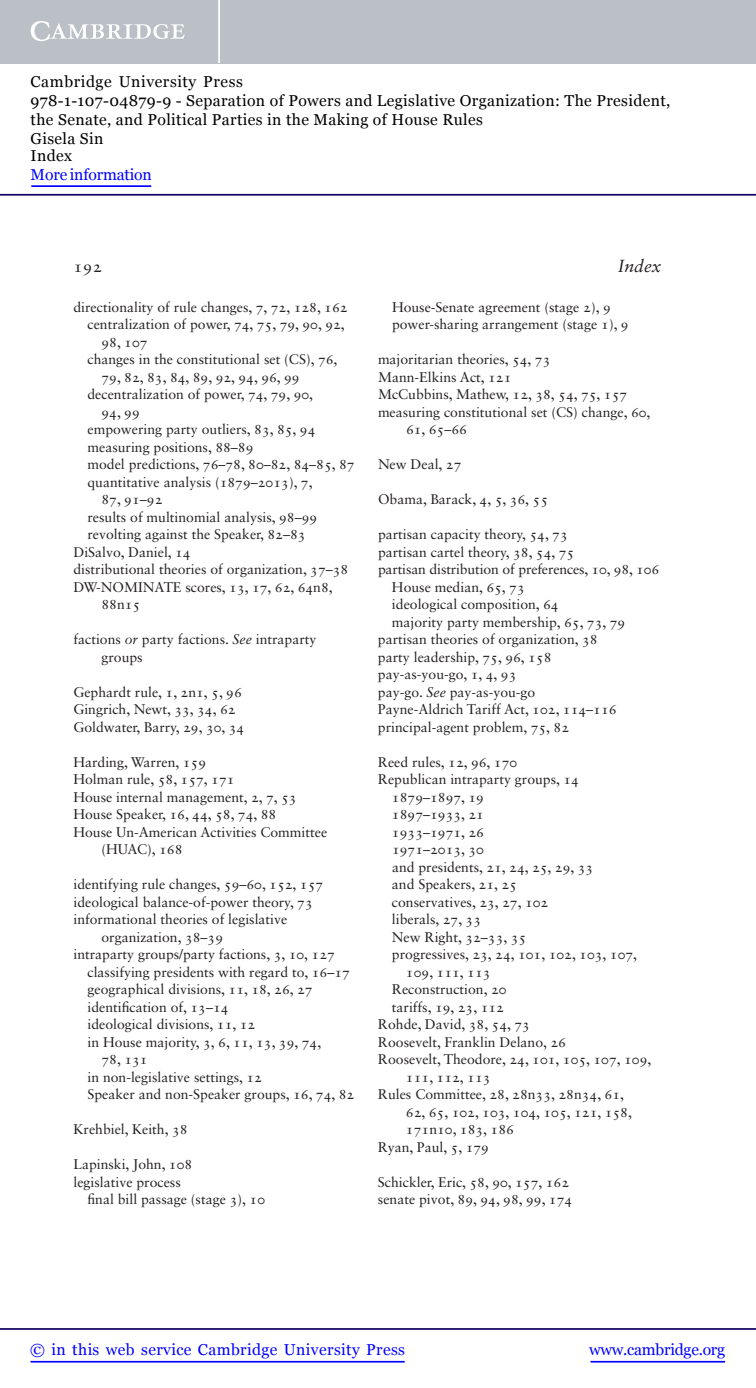
<style>
.page{position:relative;width:756px;height:1388px;background:#fff}
.page>*{position:absolute;margin:0;border:0;box-sizing:border-box;transform-origin:0 0}
.t1{font:italic 17.5px "Sabon LT Std";color:#231f20}
.t2{font:16.62px "Sabon LT Std";color:#231f20}
.t3{font:15.75px/18.6px "Georgia";letter-spacing:.025em;color:#000}
.t4{font:15.75px "Georgia";letter-spacing:.025em;color:#00f}
.t5{font:15.75px "Georgia";letter-spacing:-.015em;color:#00f}
.t6{font:15.75px "Georgia";letter-spacing:-.01em;color:#00f}
.t7{font:14px/17.5px "Sabon LT Std";color:#231f20}
.s1{font-style:italic}
</style>
<div class="page">
<hr style="left:591px;top:1361px;width:134px;height:1px;background:#00f">
<hr style="left:0;top:1328px;width:756px;height:2px;background:#150666">
<hr style="left:31px;top:1361px;width:374px;height:1px;background:#00f">
<div style="left:0;top:0;width:756px;height:63px;background:#bac0c6"></div>
<svg style="left:31px;top:21px;width:154px;height:20px"></svg>
<hr style="left:218px;top:0;width:2px;height:63px;background:#fff">
<hr style="left:0;top:194px;width:756px;height:2px;background:#150666">
<hr style="left:31px;top:185px;width:120px;height:2px;background:#00f">
<p class="t3" style="left:31px;top:73px;width:641px">Cambridge University Press<br>978-1-107-04879-9 - Separation of Powers and Legislative Organization: The President, the Senate, and Political Parties in the Making of House Rules<br>Gisela Sin<br>Index</p>
<p class="t6" style="left:31px;top:165px;width:123px">More information</p>
<p class="t2" style="left:74px;top:260px;width:30px">192</p>
<p class="t1" style="left:618px;top:259px;width:45px">Index</p>
<p class="t7" style="left:74px;top:299px;width:276px">directionality of rule changes, 7 , 72 , 128 , 162</p>
<p class="t7" style="left:88px;top:317px;width:259px">centralization of power, 74 , 75 , 79 , 90 , 92 ,</p>
<p class="t7" style="left:101px;top:334px;width:48px">98 , 107</p>
<p class="t7" style="left:87px;top:352px;width:251px">changes in the constitutional set (CS), 76 ,</p>
<p class="t7" style="left:101px;top:369px;width:200px">79 , 82 , 83 , 84 , 89 , 92 , 94 , 96 , 99</p>
<p class="t7" style="left:87px;top:387px;width:227px">decentralization of power, 74 , 79 , 90 ,</p>
<p class="t7" style="left:101px;top:404px;width:40px">94 , 99</p>
<p class="t7" style="left:87px;top:422px;width:229px">empowering party outliers, 83 , 85 , 94</p>
<p class="t7" style="left:87px;top:439px;width:167px">measuring positions, 88–89</p>
<p class="t7" style="left:87px;top:457px;width:269px">model predictions, 76–78 , 80–82 , 84–85 , 87</p>
<p class="t7" style="left:87px;top:474px;width:227px">quantitative analysis (1879–2013), 7 ,</p>
<p class="t7" style="left:101px;top:492px;width:62px">87 , 91–92</p>
<p class="t7" style="left:88px;top:509px;width:231px">results of multinomial analysis, 98–99</p>
<p class="t7" style="left:88px;top:527px;width:220px">revolting against the Speaker, 82–83</p>
<p class="t7" style="left:74px;top:544px;width:119px">DiSalvo, Daniel, 14</p>
<p class="t7" style="left:74px;top:562px;width:276px">distributional theories of organization, 37–38</p>
<p class="t7" style="left:74px;top:579px;width:261px">DW-NOMINATE scores, 13 , 17 , 62 , 64n8 ,</p>
<p class="t7" style="left:101px;top:597px;width:40px">88n15</p>
<p class="t7" style="left:102px;top:632px;width:216px;text-indent:-28px">factions <span class="s1">or</span> party factions. <span class="s1">See</span> intraparty groups</p>
<p class="t7" style="left:74px;top:684px;width:172px">Gephardt rule, 1 , 2n1 , 5 , 96<br>Gingrich, Newt, 33 , 34 , 62<br>Goldwater, Barry, 29 , 30 , 34</p>
<p class="t7" style="left:74px;top:754px;width:134px">Harding, Warren, 159</p>
<p class="t7" style="left:74px;top:772px;width:163px">Holman rule, 58 , 157 , 171</p>
<p class="t7" style="left:74px;top:789px;width:225px">House internal management, 2 , 7 , 53</p>
<p class="t7" style="left:74px;top:807px;width:204px">House Speaker, 16 , 44 , 58 , 74 , 88</p>
<p class="t7" style="left:73px;top:824px;width:255px">House Un-American Activities Committee</p>
<p class="t7" style="left:101px;top:842px;width:82px">(HUAC), 168</p>
<p class="t7" style="left:73px;top:877px;width:251px">identifying rule changes, 59–60 , 152 , 157</p>
<p class="t7" style="left:73px;top:894px;width:241px">ideological balance-of-power theory, 73</p>
<p class="t7" style="left:73px;top:912px;width:215px">informational theories of legislative</p>
<p class="t7" style="left:101px;top:929px;width:123px">organization, 38–39</p>
<p class="t7" style="left:73px;top:947px;width:263px">intraparty groups/party factions, 3 , 10 , 127</p>
<p class="t7" style="left:87px;top:964px;width:264px">classifying presidents with regard to, 16–17</p>
<p class="t7" style="left:87px;top:982px;width:227px">geographical divisions, 11 , 18 , 26 , 27</p>
<p class="t7" style="left:87px;top:999px;width:143px">identification of, 13–14</p>
<p class="t7" style="left:87px;top:1017px;width:169px">ideological divisions, 11 , 12</p>
<p class="t7" style="left:87px;top:1034px;width:235px">in House majority, 3 , 6 , 11 , 13 , 39 , 74 ,</p>
<p class="t7" style="left:101px;top:1052px;width:48px">78 , 131</p>
<p class="t7" style="left:87px;top:1069px;width:176px">in non-legislative settings, 12</p>
<p class="t7" style="left:87px;top:1087px;width:268px">Speaker and non-Speaker groups, 16 , 74 , 82</p>
<p class="t7" style="left:74px;top:1122px;width:116px">Krehbiel, Keith, 38</p>
<p class="t7" style="left:74px;top:1157px;width:120px">Lapinski, John, 108</p>
<p class="t7" style="left:74px;top:1174px;width:109px">legislative process</p>
<p class="t7" style="left:88px;top:1192px;width:179px">final bill passage (stage 3), 10</p>
<p class="t7" style="left:392px;top:299px;width:238px">House-Senate agreement (stage 2), 9 power-sharing arrangement (stage 1), 9</p>
<p class="t7" style="left:378px;top:352px;width:174px">majoritarian theories, 54 , 73</p>
<p class="t7" style="left:378px;top:369px;width:135px">Mann-Elkins Act, 121</p>
<p class="t7" style="left:378px;top:387px;width:251px">McCubbins, Mathew, 12 , 38 , 54 , 75 , 157</p>
<p class="t7" style="left:378px;top:404px;width:274px">measuring constitutional set (CS) change, 60 ,</p>
<p class="t7" style="left:406px;top:422px;width:62px">61 , 65–66</p>
<p class="t7" style="left:378px;top:457px;width:85px">New Deal, 27</p>
<p class="t7" style="left:378px;top:492px;width:172px">Obama, Barack, 4 , 5 , 36 , 55</p>
<p class="t7" style="left:378px;top:527px;width:191px">partisan capacity theory, 54 , 73</p>
<p class="t7" style="left:378px;top:544px;width:198px">partisan cartel theory, 38 , 54 , 75</p>
<p class="t7" style="left:378px;top:562px;width:283px">partisan distribution of preferences, 10 , 98 , 106</p>
<p class="t7" style="left:392px;top:579px;width:134px">House median, 65 , 73</p>
<p class="t7" style="left:392px;top:597px;width:168px">ideological composition, 64</p>
<p class="t7" style="left:392px;top:614px;width:235px">majority party membership, 65 , 73 , 79</p>
<p class="t7" style="left:378px;top:632px;width:221px">partisan theories of organization, 38</p>
<p class="t7" style="left:378px;top:649px;width:175px">party leadership, 75 , 96 , 158</p>
<p class="t7" style="left:378px;top:667px;width:140px">pay-as-you-go, 1 , 4 , 93</p>
<p class="t7" style="left:378px;top:684px;width:159px">pay-go. <span class="s1">See</span> pay-as-you-go</p>
<p class="t7" style="left:378px;top:702px;width:240px">Payne-Aldrich Tariff Act, 102 , 114–116</p>
<p class="t7" style="left:378px;top:719px;width:193px">principal-agent problem, 75 , 82</p>
<p class="t7" style="left:378px;top:754px;width:141px">Reed rules, 12 , 96 , 170</p>
<p class="t7" style="left:378px;top:772px;width:202px">Republican intraparty groups, 14</p>
<p class="t7" style="left:392px;top:789px;width:94px">1879–1897, 19</p>
<p class="t7" style="left:392px;top:807px;width:94px">1897–1933, 21</p>
<p class="t7" style="left:392px;top:824px;width:94px">1933–1971, 26</p>
<p class="t7" style="left:392px;top:842px;width:94px">1971–2013, 30</p>
<p class="t7" style="left:392px;top:859px;width:203px">and presidents, 21 , 24 , 25 , 29 , 33</p>
<p class="t7" style="left:392px;top:877px;width:127px">and Speakers, 21 , 25</p>
<p class="t7" style="left:392px;top:894px;width:158px">conservatives, 23 , 27 , 102</p>
<p class="t7" style="left:392px;top:912px;width:91px">liberals, 27 , 33</p>
<p class="t7" style="left:392px;top:929px;width:136px">New Right, 32–33 , 35</p>
<p class="t7" style="left:392px;top:947px;width:247px">progressives, 23 , 24 , 101 , 102 , 103 , 107 ,</p>
<p class="t7" style="left:406px;top:964px;width:86px">109 , 111 , 113</p>
<p class="t7" style="left:392px;top:982px;width:116px">Reconstruction, 20</p>
<p class="t7" style="left:392px;top:999px;width:114px">tariffs, 19 , 23 , 112</p>
<p class="t7" style="left:378px;top:1017px;width:154px">Rohde, David, 38 , 54 , 73</p>
<p class="t7" style="left:378px;top:1034px;width:190px">Roosevelt, Franklin Delano, 26</p>
<p class="t7" style="left:378px;top:1052px;width:275px">Roosevelt, Theodore, 24 , 101 , 105 , 107 , 109 ,</p>
<p class="t7" style="left:406px;top:1069px;width:86px">111 , 112 , 113</p>
<p class="t7" style="left:378px;top:1087px;width:248px">Rules Committee, 28 , 28n33 , 28n34 , 61 ,</p>
<p class="t7" style="left:406px;top:1104px;width:228px">62 , 65 , 102 , 103 , 104 , 105 , 121 , 158 ,</p>
<p class="t7" style="left:406px;top:1122px;width:109px">171n10 , 183 , 186</p>
<p class="t7" style="left:378px;top:1139px;width:113px">Ryan, Paul, 5 , 179</p>
<p class="t7" style="left:378px;top:1174px;width:196px">Schickler, Eric, 58 , 90 , 157 , 162 senate pivot, 89 , 94 , 98 , 99 , 174</p>
<p class="t4" style="left:30px;top:1339px;width:376px">© in this web service Cambridge University Press</p>
<p class="t5" style="left:589px;top:1339px;width:137px">www.cambridge.org</p>
</div>
